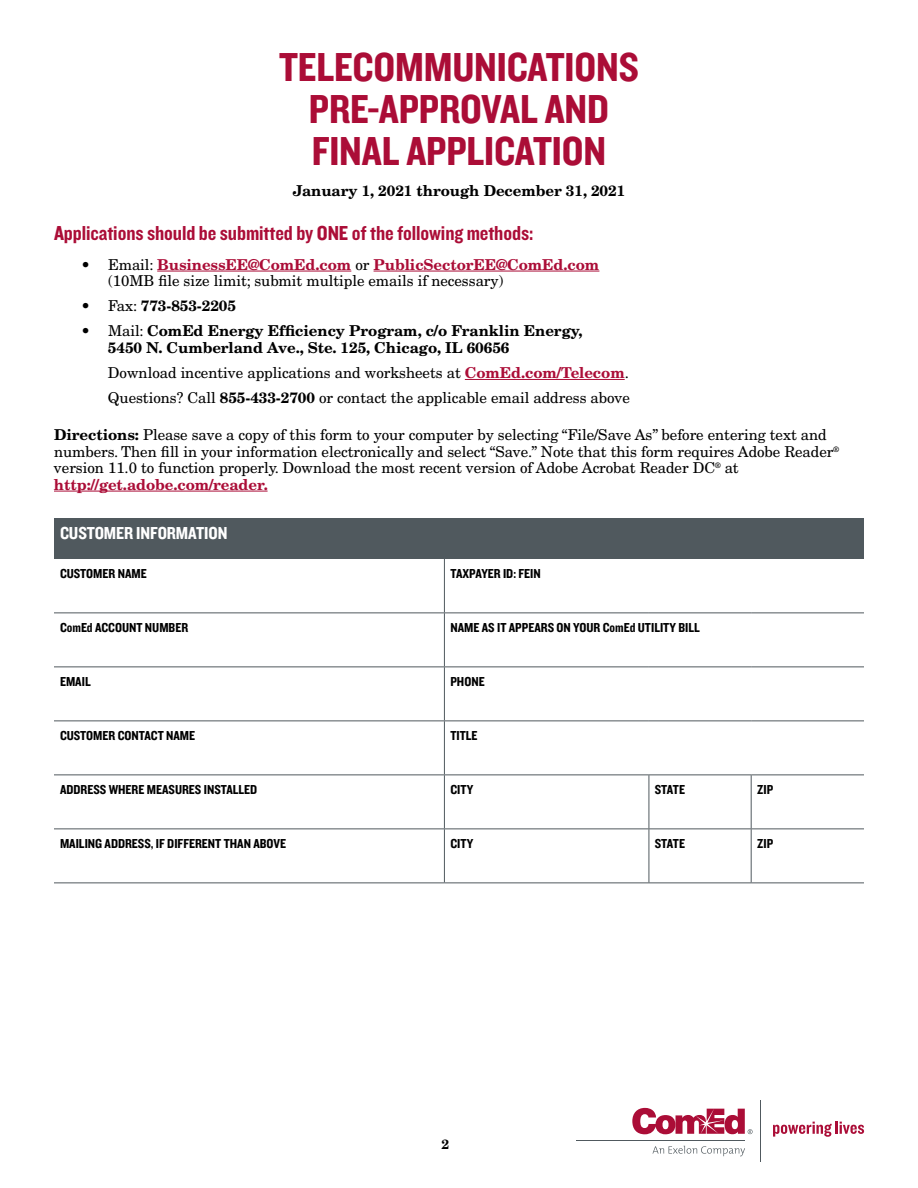
<style>
.page{position:relative;width:918px;height:1188px;background:#fff}
.page>*{position:absolute;margin:0;border:0;box-sizing:border-box;transform-origin:0 0}
.t1{font:42px/42px "Knockout 50 Welterweight";letter-spacing:-.005em;color:#ab0d37;text-align:center}
.t2{font:21px "Knockout 50 Welterweight";letter-spacing:-.005em;color:#ab0d37}
.t3{font:18px "Knockout 50 Welterweight";letter-spacing:-.005em;color:#fff}
.t4{font:15px/16.5px "New Century Schlbk LT Std";letter-spacing:-.005em;color:#000}
.t5{font:700 15px/16.5px "New Century Schlbk LT Std";letter-spacing:-.005em;color:#000}
.t6{font:13.5px "Knockout 50 Welterweight";color:#000}
.t7{font:700 13.5px "New Century Schlbk LT Std";color:#000}
.s1{font-weight:700}
.s2{font-weight:700;color:#ab0d37}
.s3{font-weight:400}
</style>
<div class="page">
<hr style="left:157px;top:271px;width:194px;height:1px;background:#ab0d37">
<hr style="left:374px;top:271px;width:225px;height:1px;background:#ab0d37">
<hr style="left:465px;top:379px;width:160px;height:1px;background:#ab0d37">
<hr style="left:54px;top:491px;width:214px;height:1px;background:#ab0d37">
<div style="left:54px;top:518px;width:810px;height:41px;background:#50595e"></div>
<hr style="left:444px;top:559px;width:1px;height:54px;background:#50595e">
<hr style="left:54px;top:613px;width:390px;height:1px;background:#50595e">
<hr style="left:444px;top:613px;width:1px;height:54px;background:#50595e">
<hr style="left:444px;top:613px;width:205px;height:1px;background:#50595e">
<hr style="left:649px;top:613px;width:102px;height:1px;background:#50595e">
<hr style="left:751px;top:613px;width:113px;height:1px;background:#50595e">
<hr style="left:54px;top:667px;width:390px;height:1px;background:#50595e">
<hr style="left:444px;top:667px;width:1px;height:54px;background:#50595e">
<hr style="left:444px;top:667px;width:205px;height:1px;background:#50595e">
<hr style="left:649px;top:667px;width:102px;height:1px;background:#50595e">
<hr style="left:751px;top:667px;width:113px;height:1px;background:#50595e">
<hr style="left:54px;top:721px;width:390px;height:1px;background:#50595e">
<hr style="left:444px;top:721px;width:1px;height:54px;background:#50595e">
<hr style="left:444px;top:721px;width:205px;height:1px;background:#50595e">
<hr style="left:649px;top:721px;width:102px;height:1px;background:#50595e">
<hr style="left:751px;top:721px;width:113px;height:1px;background:#50595e">
<hr style="left:54px;top:775px;width:390px;height:1px;background:#50595e">
<hr style="left:54px;top:829px;width:390px;height:1px;background:#50595e">
<hr style="left:54px;top:883px;width:390px;height:1px;background:#50595e">
<hr style="left:444px;top:775px;width:1px;height:54px;background:#50595e">
<hr style="left:444px;top:829px;width:1px;height:54px;background:#50595e">
<hr style="left:444px;top:775px;width:205px;height:1px;background:#50595e">
<hr style="left:444px;top:829px;width:205px;height:1px;background:#50595e">
<hr style="left:444px;top:883px;width:205px;height:1px;background:#50595e">
<hr style="left:649px;top:775px;width:1px;height:54px;background:#50595e">
<hr style="left:649px;top:829px;width:1px;height:54px;background:#50595e">
<hr style="left:649px;top:775px;width:102px;height:1px;background:#50595e">
<hr style="left:649px;top:829px;width:102px;height:1px;background:#50595e">
<hr style="left:649px;top:883px;width:102px;height:1px;background:#50595e">
<hr style="left:751px;top:775px;width:1px;height:54px;background:#50595e">
<hr style="left:751px;top:829px;width:1px;height:54px;background:#50595e">
<hr style="left:751px;top:775px;width:113px;height:1px;background:#50595e">
<hr style="left:751px;top:829px;width:113px;height:1px;background:#50595e">
<hr style="left:751px;top:883px;width:113px;height:1px;background:#50595e">
<svg style="left:652px;top:1146px;width:93px;height:10px"></svg>
<hr style="left:576px;top:1140px;width:169px;height:1px;background:#50595e">
<hr style="left:760px;top:1100px;width:1px;height:62px;background:#50595e">
<svg style="left:632px;top:1108px;width:121px;height:26px"></svg>
<svg style="left:773px;top:1121px;width:91px;height:16px"></svg>
<h1 class="t1" style="left:279px;top:44px;width:361px">TELECOMMUNICATIONS<br>PRE-APPROVAL AND<br>FINAL APPLICATION</h1>
<p class="t5" style="left:293px;top:182px;width:334px">January 1, 2021 through December 31, 2021</p>
<h2 class="t2" style="left:54px;top:219px;width:481px">Applications should be submitted by ONE of the following methods:</h2>
<p class="t4" style="left:108px;top:256px;width:493px;text-indent:-27px"><span class="s1">•</span> Email: <span class="s2">BusinessEE@ComEd.com</span> or <span class="s2">PublicSectorEE@ComEd.com </span>(10MB file size limit; submit multiple emails if necessary)</p>
<p class="t5" style="left:81px;top:297px;width:157px">• <span class="s3">Fax:</span> 773-853-2205</p>
<p class="t5" style="left:108px;top:323px;width:476px;text-indent:-27px">• <span class="s3">Mail:</span> ComEd Energy Efficiency Program, c/o Franklin Energy,<br>5450 N. Cumberland Ave., Ste. 125, Chicago, IL 60656</p>
<p class="t4" style="left:108px;top:360px;width:524px;line-height:25.2px">Download incentive applications and worksheets at <span class="s2">ComEd.com/Telecom</span>.<br>Questions? Call <span class="s1">855-433-2700</span> or contact the applicable email address above</p>
<p class="t4" style="left:54px;top:426px;width:786px"><span class="s1">Directions:</span> Please save a copy of this form to your computer by selecting “File/Save As” before entering text and numbers. Then fill in your information electronically and select “Save.” Note that this form requires Adobe Reader<sup>® </sup>version 11.0 to function properly. Download the most recent version of Adobe Acrobat Reader DC<sup>®</sup> at <span class="s2">http://get.adobe.com/reader.</span></p>
<p class="t3" style="left:60px;top:521px;width:169px">CUSTOMER INFORMATION</p>
<p class="t6" style="left:60px;top:565px;width:88px">CUSTOMER NAME</p>
<p class="t6" style="left:450px;top:565px;width:92px">TAXPAYER ID: FEIN</p>
<p class="t6" style="left:60px;top:619px;width:130px">ComEd ACCOUNT NUMBER</p>
<p class="t6" style="left:450px;top:619px;width:251px">NAME AS IT APPEARS ON YOUR ComEd UTILITY BILL</p>
<p class="t6" style="left:60px;top:673px;width:32px">EMAIL</p>
<p class="t6" style="left:450px;top:673px;width:36px">PHONE</p>
<p class="t6" style="left:60px;top:727px;width:137px">CUSTOMER CONTACT NAME</p>
<p class="t6" style="left:450px;top:727px;width:29px">TITLE</p>
<p class="t6" style="left:60px;top:781px;width:199px">ADDRESS WHERE MEASURES INSTALLED</p>
<p class="t6" style="left:450px;top:781px;width:24px">CITY</p>
<p class="t6" style="left:655px;top:781px;width:32px">STATE</p>
<p class="t6" style="left:757px;top:781px;width:18px">ZIP</p>
<p class="t6" style="left:60px;top:835px;width:228px">MAILING ADDRESS, IF DIFFERENT THAN ABOVE</p>
<p class="t6" style="left:450px;top:835px;width:24px">CITY</p>
<p class="t6" style="left:655px;top:835px;width:32px">STATE</p>
<p class="t6" style="left:757px;top:835px;width:18px">ZIP</p>
<p class="t7" style="left:442px;top:1136px;width:9px">2</p>
</div>
